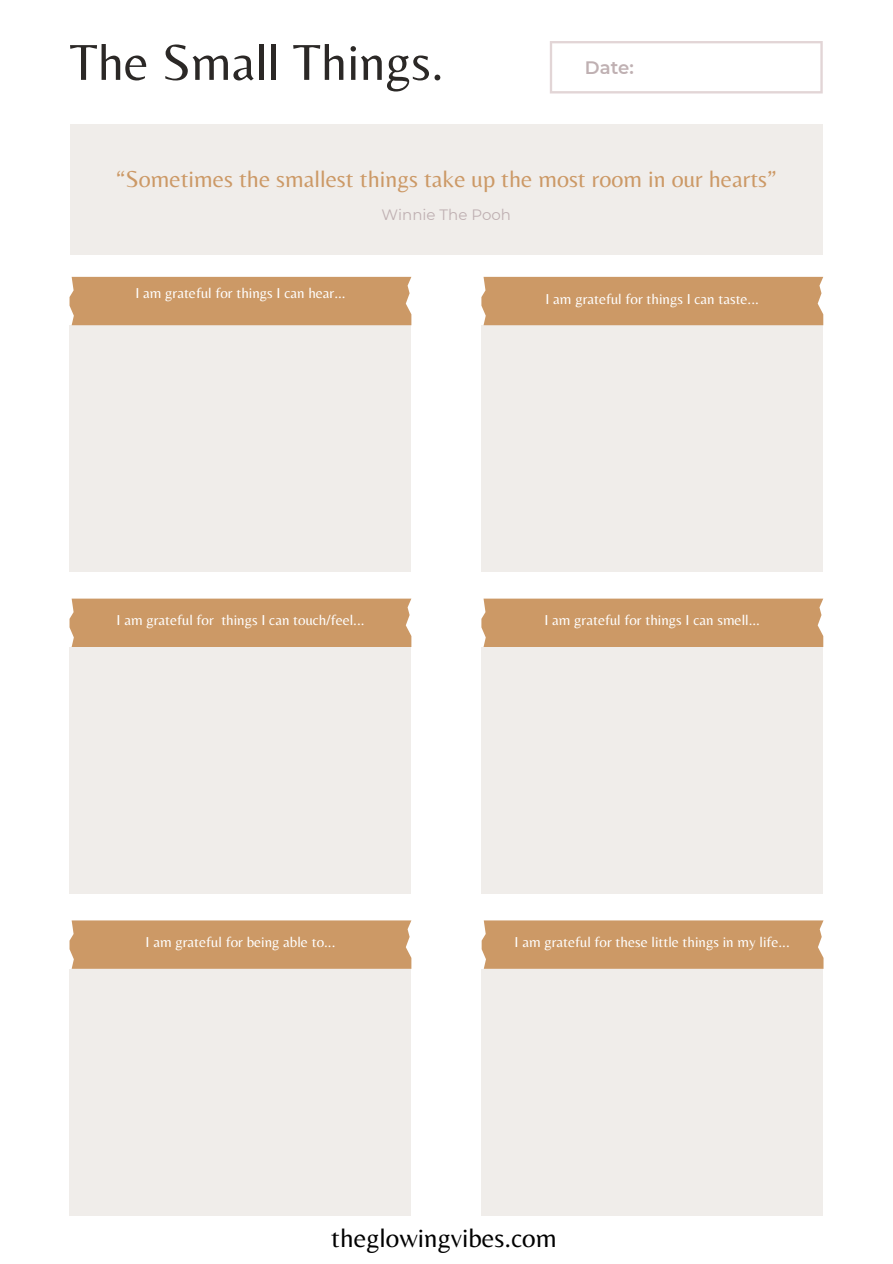
<style>
.page{position:relative;width:893px;height:1264px;background:#fff}
.page>*{position:absolute;margin:0;border:0;box-sizing:border-box;transform-origin:0 0}
.t1{font:52.5px "Belleza";color:#2b2826}
.t2{font:27px "Belleza";color:#000}
.t3{font:24px "Belleza";color:#c96}
.t4{font:600 18px "Montserrat";color:#bfb0b2}
.t5{font:15px "Belleza";color:#fff}
.t6{font:15px "Montserrat";color:#bfb0b2}
</style>
<div class="page">
<svg style="left:550px;top:41px;width:272px;height:52px"></svg>
<div style="left:70px;top:124px;width:752px;height:130px;background:#f0edea"></div>
<div style="left:70px;top:325px;width:341px;height:247px;background:#f0edea"></div>
<div style="left:481px;top:325px;width:341px;height:247px;background:#f0edea"></div>
<div style="left:69px;top:277px;width:342px;height:48px;background:#c96"></div>
<div style="left:481px;top:277px;width:342px;height:48px;background:#c96"></div>
<div style="left:70px;top:647px;width:341px;height:246px;background:#f0edea"></div>
<div style="left:69px;top:598px;width:342px;height:49px;background:#c96"></div>
<div style="left:481px;top:647px;width:341px;height:246px;background:#f0edea"></div>
<div style="left:481px;top:598px;width:342px;height:49px;background:#c96"></div>
<div style="left:70px;top:968px;width:341px;height:247px;background:#f0edea"></div>
<div style="left:69px;top:920px;width:342px;height:48px;background:#c96"></div>
<div style="left:481px;top:968px;width:341px;height:247px;background:#f0edea"></div>
<div style="left:481px;top:920px;width:342px;height:48px;background:#c96"></div>
<p class="t1" style="left:69px;top:31px;width:376px">The Small Things.</p>
<p class="t4" style="left:585px;top:57px;width:50px">Date:</p>
<p class="t3" style="left:116px;top:165px;width:662px">“Sometimes the smallest things take up the most room in our hearts”</p>
<p class="t6" style="left:381px;top:205px;width:131px">Winnie The Pooh</p>
<p class="t5" style="left:135px;top:284px;width:212px">I am grateful for things I can hear...</p>
<p class="t5" style="left:545px;top:290px;width:215px">I am grateful for things I can taste...</p>
<p class="t5" style="left:135px;top:290px;width:212px">I am grateful for things I can hear...</p>
<p class="t5" style="left:116px;top:611px;width:249px">I am grateful for things I can touch/feel...</p>
<p class="t5" style="left:544px;top:611px;width:217px">I am grateful for things I can smell...</p>
<p class="t5" style="left:146px;top:933px;width:191px">I am grateful for being able to...</p>
<p class="t5" style="left:514px;top:933px;width:277px">I am grateful for these little things in my life...</p>
<p class="t2" style="left:331px;top:1222px;width:227px">theglowingvibes.com</p>
</div>
